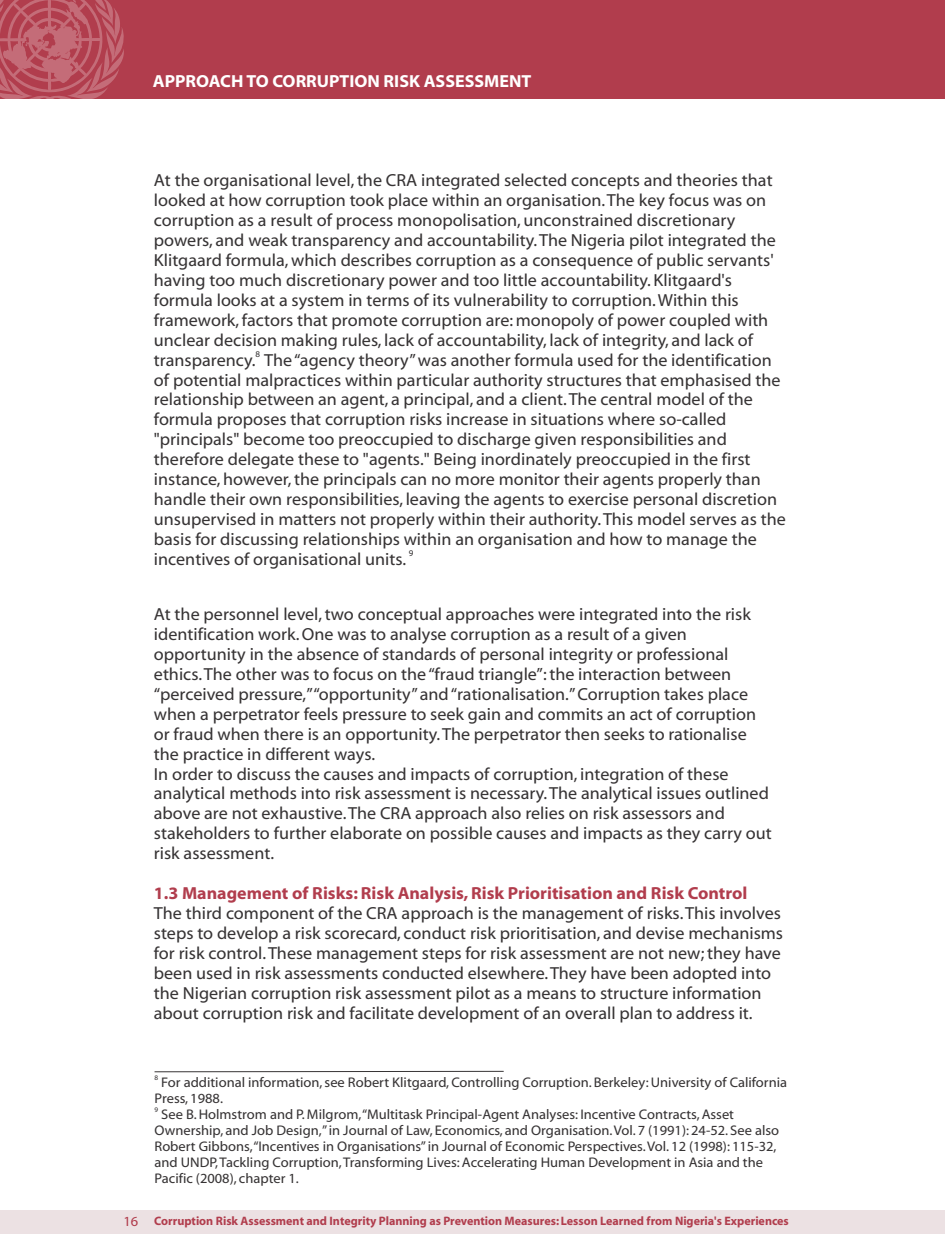
<style>
.page{position:relative;width:945px;height:1260px;background:#fff}
.page>*{position:absolute;margin:0;border:0;box-sizing:border-box;transform-origin:0 0}
.t1{font:17.5px/19.9px "Myriad Web Pro";color:#373435}
.t2{font:700 17.5px "Myriad Web Pro";color:#b13d4d}
.t3{font:700 17.5px "Myriad Web Pro";color:#fff}
.t4{font:14px/15.9px "Myriad Web Pro";color:#373435}
.t5{font:14px "Myriad Web Pro";color:#b13d4d}
.t6{font:700 12.25px "Myriad Web Pro";color:#b13d4d;scale:.96 1}
.t7{font:8.75px "Myriad Web Pro";color:#373435}
.t8{font:7px "Myriad Web Pro";color:#373435}
</style>
<div class="page">
<div style="left:0;top:0;width:945px;height:99px;background:#b13d4d"></div>
<svg style="left:0;top:0;width:124px;height:99px"></svg>
<div style="left:0;top:1210px;width:945px;height:23px;background:#ece1e3"></div>
<hr style="left:155px;top:1071px;width:349px;height:1px;background:#373435">
<p class="t3" style="left:153px;top:74px;width:380px">APPROACH TO CORRUPTION RISK ASSESSMENT</p>
<p class="t1" style="left:154px;top:171px;width:623px">At the organisational level, the CRA integrated selected concepts and theories that looked at how corruption took place within an organisation.The key focus was on corruption as a result of process monopolisation, unconstrained discretionary powers, and weak transparency and accountability.The Nigeria pilot integrated the Klitgaard formula, which describes corruption as a consequence of public servants' having too much discretionary power and too little accountability. Klitgaard's formula looks at a system in terms of its vulnerability to corruption.Within this framework, factors that promote corruption are: monopoly of power coupled with unclear decision making rules, lack of accountability, lack of integrity, and lack of</p>
<p class="t7" style="left:256px;top:350px;width:6px">8</p>
<p class="t1" style="left:154px;top:351px;width:633px">transparency. The “agency theory” was another formula used for the identification of potential malpractices within particular authority structures that emphasised the relationship between an agent, a principal, and a client.The central model of the formula proposes that corruption risks increase in situations where so-called "principals" become too preoccupied to discharge given responsibilities and therefore delegate these to "agents." Being inordinately preoccupied in the first instance, however, the principals can no more monitor their agents properly than handle their own responsibilities, leaving the agents to exercise personal discretion unsupervised in matters not properly within their authority.This model serves as the basis for discussing relationships within an organisation and how to manage the</p>
<p class="t7" style="left:409px;top:550px;width:6px">9</p>
<p class="t1" style="left:154px;top:551px;width:254px">incentives of organisational units.</p>
<p class="t1" style="left:154px;top:605px;width:619px">At the personnel level, two conceptual approaches were integrated into the risk identification work. One was to analyse corruption as a result of a given opportunity in the absence of standards of personal integrity or professional ethics.The other was to focus on the “fraud triangle”: the interaction between “perceived pressure,”“opportunity” and “rationalisation.” Corruption takes place when a perpetrator feels pressure to seek gain and commits an act of corruption or fraud when there is an opportunity.The perpetrator then seeks to rationalise the practice in different ways.<br>In order to discuss the causes and impacts of corruption, integration of these analytical methods into risk assessment is necessary.The analytical issues outlined above are not exhaustive.The CRA approach also relies on risk assessors and stakeholders to further elaborate on possible causes and impacts as they carry out risk assessment.</p>
<p class="t2" style="left:154px;top:886px;width:595px">1.3 Management of Risks: Risk Analysis, Risk Prioritisation and Risk Control</p>
<p class="t1" style="left:154px;top:904px;width:631px">The third component of the CRA approach is the management of risks.This involves steps to develop a risk scorecard, conduct risk prioritisation, and devise mechanisms for risk control.These management steps for risk assessment are not new; they have been used in risk assessments conducted elsewhere.They have been adopted into the Nigerian corruption risk assessment pilot as a means to structure information about corruption risk and facilitate development of an overall plan to address it.</p>
<p class="t5" style="left:123px;top:1215px;width:16px">16</p>
<p class="t8" style="left:155px;top:1075px;width:5px">8</p>
<p class="t4" style="left:155px;top:1076px;width:634px;text-indent:7px">For additional information, see Robert Klitgaard, Controlling Corruption. Berkeley: University of California<br>Press, 1988.</p>
<p class="t8" style="left:155px;top:1107px;width:5px">9</p>
<p class="t4" style="left:155px;top:1108px;width:626px;text-indent:7px">See B. Holmstrom and P. Milgrom,“Multitask Principal-Agent Analyses: Incentive Contracts, Asset Ownership, and Job Design,” in Journal of Law, Economics, and Organisation.Vol. 7 (1991): 24-52. See also Robert Gibbons,“Incentives in Organisations” in Journal of Economic Perspectives.Vol. 12 (1998): 115-32, and UNDP,Tackling Corruption,Transforming Lives: Accelerating Human Development in Asia and the Pacific (2008), chapter 1.</p>
<p class="t6" style="left:154px;top:1215px;width:663px">Corruption Risk Assessment and Integrity Planning as Prevention Measures: Lesson Learned from Nigeria's Experiences</p>
</div>
